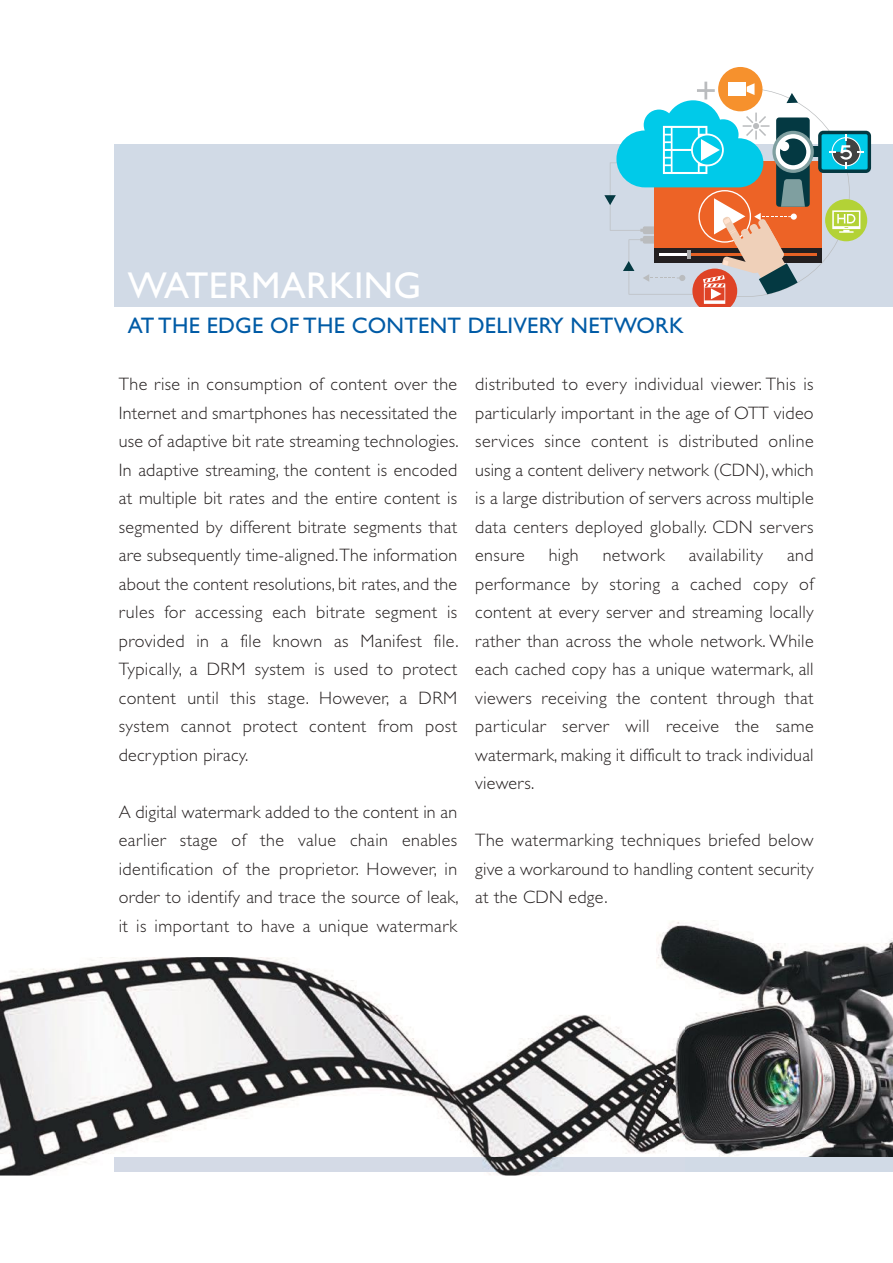
<style>
.page{position:relative;width:893px;height:1263px;background:#fff}
.page>*{position:absolute;margin:0;border:0;box-sizing:border-box;transform-origin:0 0}
.t1{font:37.5px "Gill Sans";letter-spacing:.01em;color:#fff}
.t2{font:22.5px "Gill Sans";letter-spacing:.01em;color:#005ba6}
.t3{font:300 18px/28.5px "Gill Sans";letter-spacing:.015em;color:#241f1f;text-align:justify}
</style>
<div class="page">
<div style="left:114px;top:145px;width:779px;height:162px;background:#d1dae6"></div>
<div style="left:825px;top:199px;width:42px;height:42px;background:#b3d236;border-radius:50%"></div>
<div style="left:718px;top:67px;width:44px;height:44px;background:#f6912d;border-radius:50%"></div>
<div style="left:818px;top:131px;width:53px;height:42px;background:#043942;border-radius:5px"></div>
<div style="left:821px;top:134px;width:47px;height:35px;background:#00cae9;border-radius:2px"></div>
<svg style="left:604px;top:82px;width:259px;height:224px"></svg>
<div style="left:114px;top:1157px;width:779px;height:15px;background:#d1dae6"></div>
<img style="left:0;top:957px;width:656px;height:218px">
<img style="left:114px;top:1157px;width:542px;height:15px">
<img style="left:656px;top:921px;width:237px;height:236px">
<h1 class="t1" style="left:128px;top:271px;width:295px">WATERMARKING</h1>
<p class="t2" style="left:128px;top:317px;width:557px">AT THE EDGE OF THE CONTENT DELIVERY NETWORK</p>
<p class="t3" style="left:119px;top:371px;width:341px">The rise in consumption of content over the Internet and smartphones has necessitated the use of adaptive bit rate streaming technologies.<br>In adaptive streaming, the content is encoded at multiple bit rates and the entire content is segmented by different bitrate segments that are subsequently time-aligned.The information about the content resolutions, bit rates, and the rules for accessing each bitrate segment is provided in a file known as Manifest file.<br>Typically, a DRM system is used to protect content until this stage. However, a DRM system cannot protect content from post decryption piracy.</p>
<p class="t3" style="left:119px;top:799px;width:341px">A digital watermark added to the content in an earlier stage of the value chain enables identification of the proprietor. However, in order to identify and trace the source of leak, it is important to have a unique watermark</p>
<p class="t3" style="left:475px;top:371px;width:340px">distributed to every individual viewer. This is particularly important in the age of OTT video services since content is distributed online using a content delivery network (CDN), which is a large distribution of servers across multiple data centers deployed globally. CDN servers ensure</p>
<p class="t3" style="left:475px;top:542px;width:340px;text-indent:312px">and performance by storing a cached copy of content at every server and streaming locally rather than across the whole network. While each cached copy has a unique watermark, all viewers receiving the content through that particular server will receive the same watermark, making it difficult to track individual viewers.</p>
<p class="t3" style="left:549px;top:542px;width:32px">high</p>
<p class="t3" style="left:603px;top:542px;width:64px">network</p>
<p class="t3" style="left:689px;top:542px;width:76px">availability</p>
<p class="t3" style="left:475px;top:827px;width:340px">The watermarking techniques briefed below give a workaround to handling content security at the CDN edge.</p>
</div>
